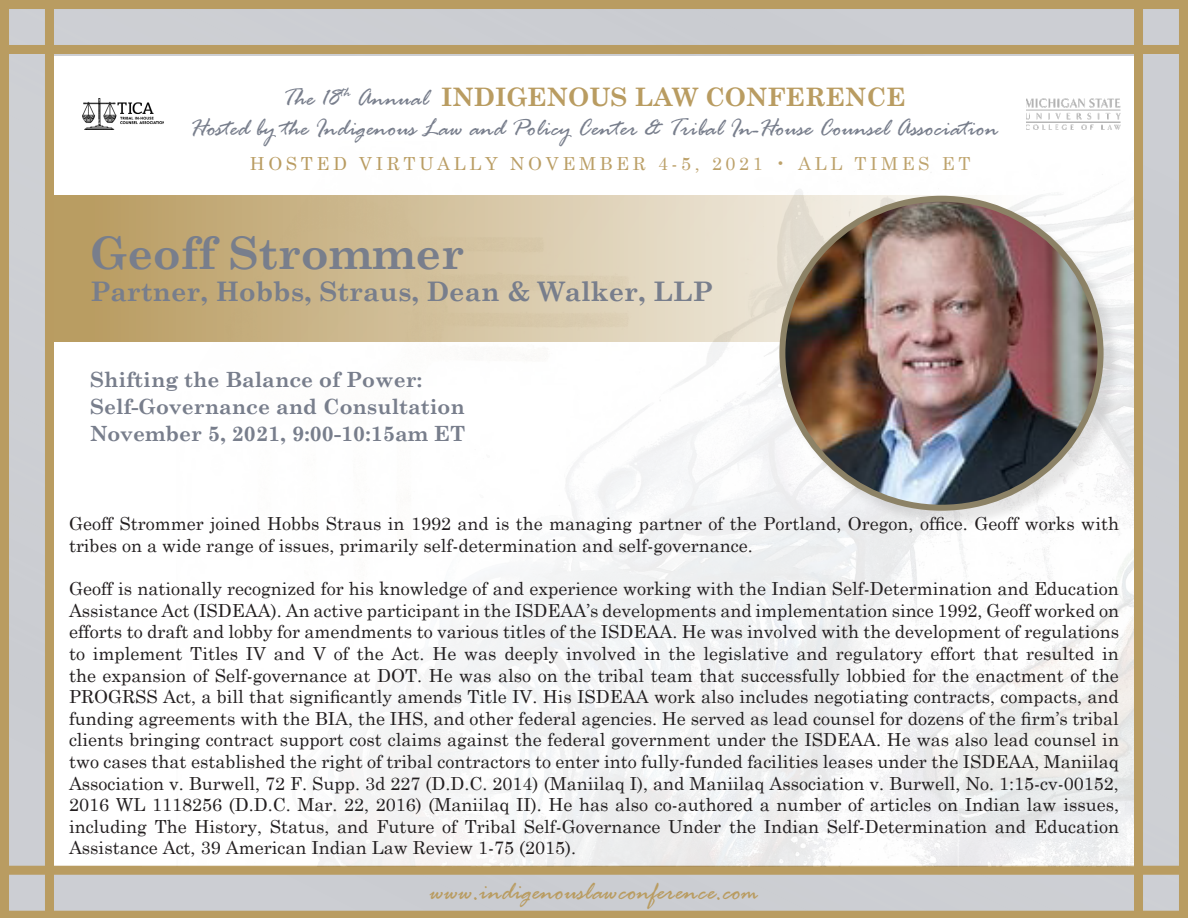
<style>
.page{position:relative;width:1188px;height:918px;background:#ccced3}
.page>*{position:absolute;margin:0;border:0;box-sizing:border-box;transform-origin:0 0}
.t1{font:700 45px "Century Schoolbook";color:#787e8c}
.t2{font:700 27px "Century Schoolbook";color:#787e8c}
.t3{font:italic 27px "Rage";color:#b99c61}
.t4{font:italic 25.5px "Rage";color:#787e8c}
.t5{font:700 25.5px "Century Schoolbook";color:#b99c61}
.t6{font:700 21px "Century Schoolbook";color:#787e8c}
.t7{font:18px/21.6px "Century Schoolbook";color:#231f20}
.t8{font:18px "Century Schoolbook";letter-spacing:.2em;color:#b99c61}
.s1{font-family:"Rage";font-weight:400;font-style:italic;color:#787e8c}
</style>
<div class="page">
<div style="left:54px;top:56px;width:1080px;height:810px;background:#fff"></div>
<div style="left:0;top:0;width:1188px;height:9px;background:#b99c61"></div>
<div style="left:0;top:45px;width:1188px;height:9px;background:#b99c61"></div>
<div style="left:45px;top:0;width:9px;height:918px;background:#b99c61"></div>
<div style="left:0;top:0;width:9px;height:918px;background:#b99c61"></div>
<div style="left:54px;top:196px;width:1080px;height:146px;background:#b99c61"></div>
<img style="left:1026px;top:99px;width:94px;height:30px">
<div style="left:1179px;top:0;width:9px;height:918px;background:#b99c61"></div>
<div style="left:1134px;top:0;width:9px;height:918px;background:#b99c61"></div>
<div style="left:0;top:866px;width:1188px;height:9px;background:#b99c61"></div>
<div style="left:0;top:911px;width:1188px;height:7px;background:#b99c61"></div>
<img style="left:83px;top:99px;width:81px;height:30px">
<svg style="left:142px;top:195px;width:34px;height:671px"></svg>
<img style="left:176px;top:189px;width:958px;height:677px">
<div style="left:782px;top:198px;width:340px;height:331px;background:#231f20;opacity:.11"></div>
<img style="left:782px;top:199px;width:319px;height:309px">
<h3 class="t5" style="left:282px;top:77px;width:625px"><span class="s1">The 18</span><sup>th</sup> <span class="s1">Annual</span> INDIGENOUS LAW CONFERENCE</h3>
<h3 class="t4" style="left:190px;top:115px;width:810px">Hosted by the Indigenous Law and Policy Center &amp; Tribal In-House Counsel Association</h3>
<p class="t8" style="left:250px;top:148px;width:722px">HOSTED VIRTUALLY NOVEMBER 4-5, 2021 • ALL TIMES ET</p>
<p class="t1" style="left:90px;top:218px;width:376px">Geoff Strommer</p>
<p class="t2" style="left:90px;top:271px;width:624px">Partner, Hobbs, Straus, Dean &amp; Walker, LLP</p>
<p class="t6" style="left:90px;top:363px;width:334px">Shifting the Balance of Power:</p>
<p class="t6" style="left:90px;top:390px;width:376px">Self-Governance and Consultation</p>
<p class="t6" style="left:90px;top:417px;width:377px">November 5, 2021, 9:00-10:15am ET</p>
<p class="t7" style="left:69px;top:512px;width:1052px">Geoff Strommer joined Hobbs Straus in 1992 and is the managing partner of the Portland, Oregon, office. Geoff works with tribes on a wide range of issues, primarily self-determination and self-governance.</p>
<p class="t7" style="left:69px;top:576px;width:1052px;text-align:justify">Geoff is nationally recognized for his knowledge of and experience working with the Indian Self-Determination and Education Assistance Act (ISDEAA). An active participant in the ISDEAA’s developments and implementation since 1992, Geoff worked on efforts to draft and lobby for amendments to various titles of the ISDEAA. He was involved with the development of regulations to implement Titles IV and V of the Act. He was deeply involved in the legislative and regulatory effort that resulted in the expansion of Self-governance at DOT. He was also on the tribal team that successfully lobbied for the enactment of the PROGRSS Act, a bill that significantly amends Title IV. His ISDEAA work also includes negotiating contracts, compacts, and funding agreements with the BIA, the IHS, and other federal agencies. He served as lead counsel for dozens of the firm’s tribal clients bringing contract support cost claims against the federal government under the ISDEAA. He was also lead counsel in two cases that established the right of tribal contractors to enter into fully-funded facilities leases under the ISDEAA, Maniilaq Association v. Burwell, 72 F. Supp. 3d 227 (D.D.C. 2014) (Maniilaq I), and Maniilaq Association v. Burwell, No. 1:15-cv-00152, 2016 WL 1118256 (D.D.C. Mar. 22, 2016) (Maniilaq II). He has also co-authored a number of articles on Indian law issues, including The History, Status, and Future of Tribal Self-Governance Under the Indian Self-Determination and Education Assistance Act, 39 American Indian Law Review 1-75 (2015).</p>
<h2 class="t3" style="left:430px;top:877px;width:330px">www.indigenouslawconference.com</h2>
</div>
